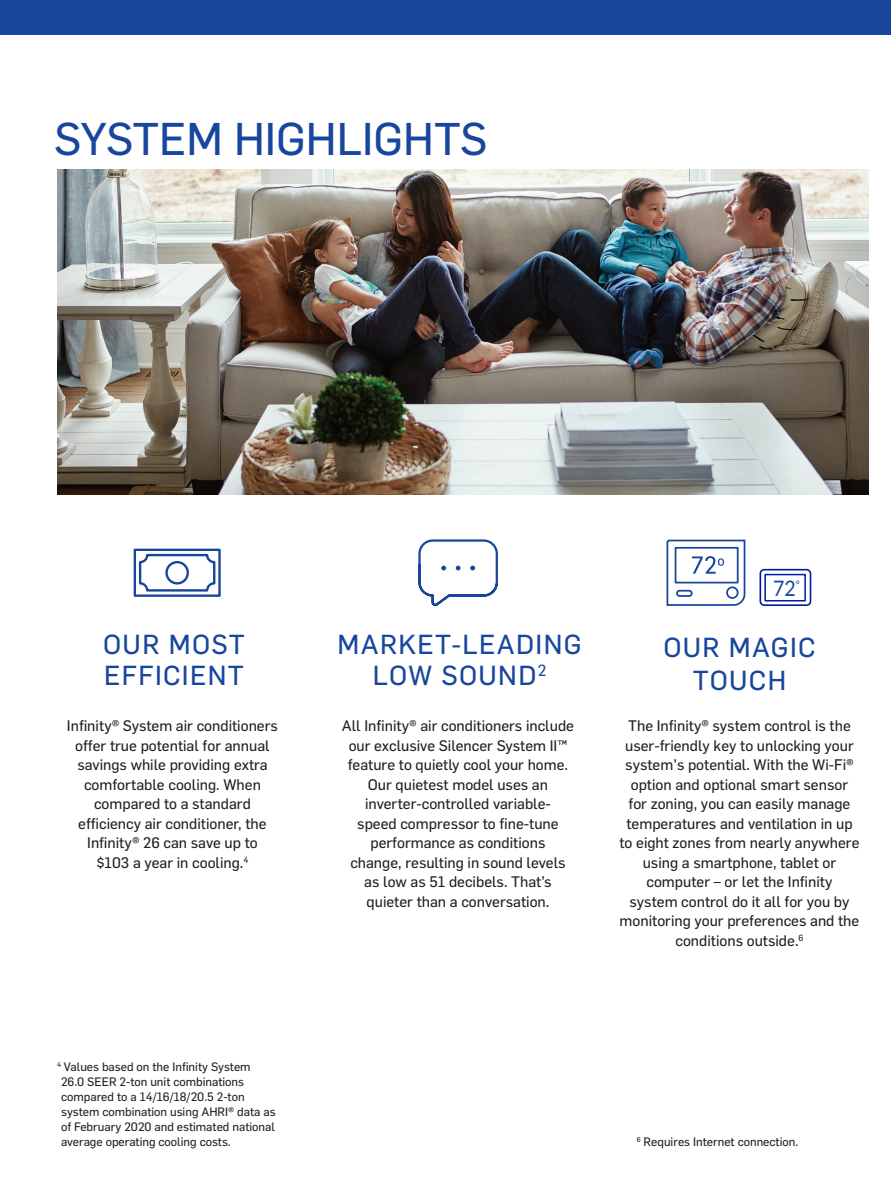
<style>
.page{position:relative;width:891px;height:1188px;background:#fff}
.page>*{position:absolute;margin:0;border:0;box-sizing:border-box;transform-origin:0 0}
.t1{font:45px "Flama Basic";color:#18469d}
.t2{font:27px/31.5px "Flama Basic";letter-spacing:.05em;color:#18469d;text-align:center}
.t3{font:21.3px "Lato";color:#18469d;scale:.91 1}
.t4{font:15px/19.5px "Flama Basic";color:#231f20;text-align:center}
.t5{font:12px/15px "Flama Basic";color:#231f20}
</style>
<div class="page">
<div style="left:0;top:0;width:891px;height:35px;background:#18469d"></div>
<svg style="left:418px;top:539px;width:80px;height:67px"></svg>
<svg style="left:666px;top:539px;width:80px;height:67px"></svg>
<div style="left:676px;top:590px;width:17px;height:7px;border:2px solid #18469d;border-radius:3px"></div>
<svg style="left:133px;top:548px;width:88px;height:49px"></svg>
<img style="left:57px;top:170px;width:811px;height:324px">
<div style="left:760px;top:569px;width:51px;height:37px;border:2px solid #00199f;border-radius:4px"></div>
<div style="left:764px;top:574px;width:42px;height:28px;border:2px solid #00199f"></div>
<p class="t1" style="left:54px;top:107px;width:435px">SYSTEM HIGHLIGHTS</p>
<p class="t3" style="left:773px;top:573px;width:31px">72<sup>°</sup></p>
<p class="t2" style="left:103px;top:627px;width:143px;text-align:left">OUR MOST<br>EFFICIENT</p>
<p class="t2" style="left:663px;top:629px;width:154px;line-height:33px">OUR MAGIC<br>TOUCH</p>
<p class="t2" style="left:338px;top:627px;width:245px">MARKET-LEADING<br>LOW SOUND<sup>2</sup></p>
<p class="t4" style="left:67px;top:715px;width:213px">Infinity® System air conditioners</p>
<p class="t4" style="left:75px;top:735px;width:196px">offer true potential for annual</p>
<p class="t4" style="left:77px;top:754px;width:192px">savings while providing extra comfortable cooling. When</p>
<p class="t4" style="left:94px;top:793px;width:158px">compared to a standard</p>
<p class="t4" style="left:78px;top:813px;width:190px">efficiency air conditioner, the</p>
<p class="t4" style="left:87px;top:832px;width:172px">Infinity® 26 can save up to $103 a year in cooling.<sup>4</sup></p>
<p class="t5" style="left:61px;top:1058px;width:216px;text-indent:-4px"><sup>4</sup> Values based on the Infinity System 26.0 SEER 2-ton unit combinations compared to a 14/16/18/20.5 2-ton system combination using AHRI® data as of February 2020 and estimated national average operating cooling costs.</p>
<p class="t4" style="left:342px;top:715px;width:234px">All Infinity® air conditioners include</p>
<p class="t4" style="left:349px;top:735px;width:220px">our exclusive Silencer System II™</p>
<p class="t4" style="left:348px;top:754px;width:222px">feature to quietly cool your home.</p>
<p class="t4" style="left:357px;top:774px;width:203px">Our quietest model uses an inverter-controlled variable&shy;speed compressor to fine-tune performance as conditions</p>
<p class="t4" style="left:350px;top:852px;width:217px">change, resulting in sound levels as low as 51 decibels. That’s quieter than a conversation.</p>
<p class="t4" style="left:619px;top:715px;width:242px">The Infinity® system control is the user-friendly key to unlocking your system’s potential. With the Wi-Fi® option and optional smart sensor<br>for zoning, you can easily manage temperatures and ventilation in up to eight zones from nearly anywhere using a smartphone, tablet or computer – or let the Infinity<br>system control do it all for you by monitoring your preferences and the conditions outside.<sup>6</sup></p>
<p class="t5" style="left:637px;top:1133px;width:163px"><sup>6</sup> Requires Internet connection.</p>
</div>
